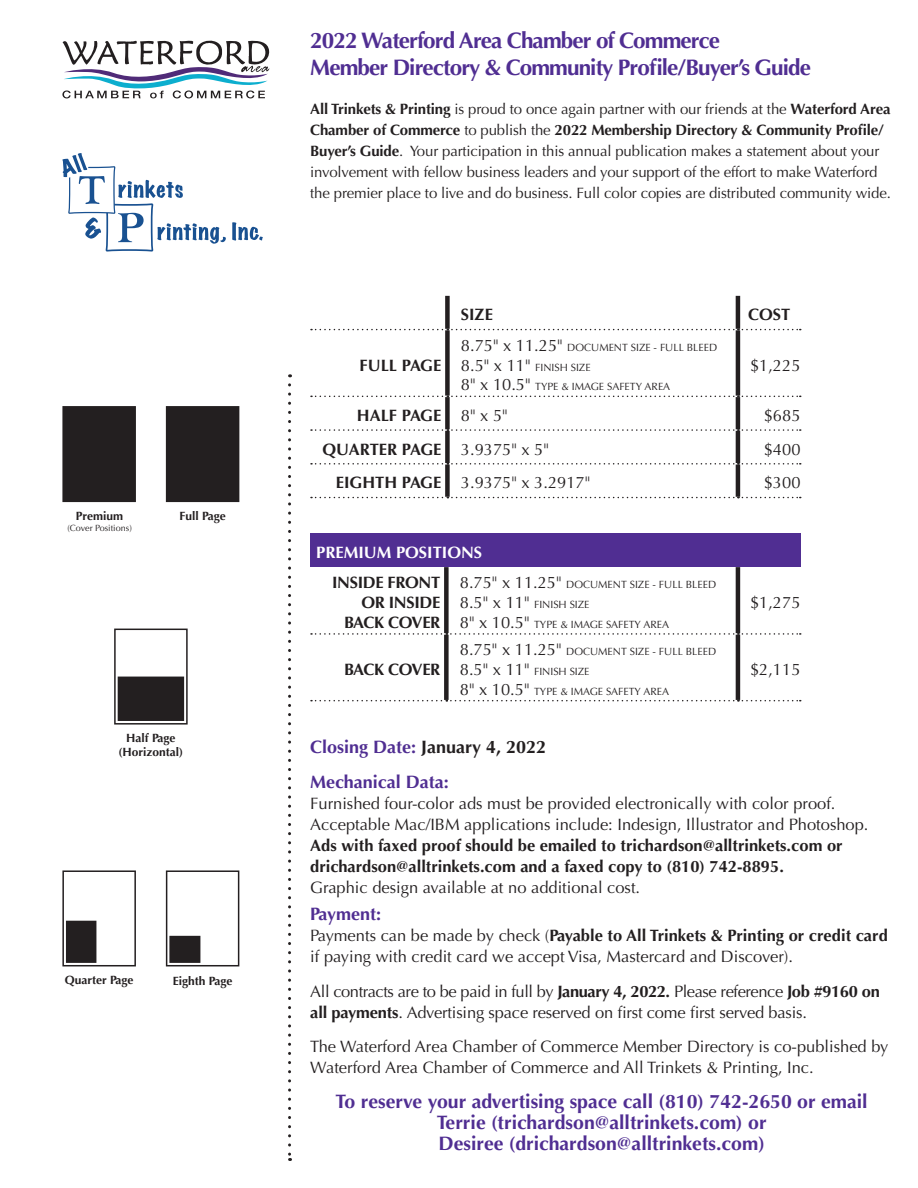
<style>
.page{position:relative;width:918px;height:1188px;background:#fff}
.page>*{position:absolute;margin:0;border:0;box-sizing:border-box;transform-origin:0 0}
.t1{font:700 22.5px "Optima";letter-spacing:-.04em;color:#502e92}
.t2{font:700 19.5px/21px "Optima";color:#502e92;text-align:center}
.t3{font:700 18px "Optima";color:#231f20}
.t4{font:700 18px "Optima";color:#502e92}
.t5{font:16.5px/21px "Optima";color:#231f20}
.t6{font:16.5px/21px "Optima";letter-spacing:-.02em;color:#231f20}
.t7{font:700 16.5px/19.8px "Optima";letter-spacing:-.02em;color:#231f20;text-align:right}
.t8{font:700 16.5px "Optima";color:#231f20}
.t9{font:700 16.5px "Optima";color:#fff}
.t10{font:15px/21px "Optima";letter-spacing:-.01em;color:#231f20}
.t11{font:700 12px "Optima";color:#231f20}
.t12{font:10.5px "Optima";color:#231f20}
.t13{font:9px "Optima";color:#231f20}
.s1{font-weight:700}
.s2{font-size:16.5px}
.s3{color:#502e92}
</style>
<div class="page">
<svg style="left:62px;top:41px;width:207px;height:57px"></svg>
<svg style="left:232px;top:222px;width:31px;height:19px"></svg>
<svg style="left:62px;top:153px;width:164px;height:99px"></svg>
<svg style="left:288px;top:385px;width:3px;height:776px"></svg>
<div style="left:62px;top:870px;width:74px;height:96px;border:2px solid #231f20"></div>
<div style="left:67px;top:921px;width:29px;height:41px;background:#231f20"></div>
<div style="left:66px;top:921px;width:30px;height:42px;border:2px solid #231f20"></div>
<div style="left:166px;top:870px;width:73px;height:96px;border:2px solid #231f20"></div>
<div style="left:170px;top:937px;width:30px;height:25px;background:#231f20"></div>
<div style="left:169px;top:936px;width:31px;height:27px;border:2px solid #231f20"></div>
<div style="left:114px;top:629px;width:74px;height:96px;border:2px solid #231f20"></div>
<div style="left:118px;top:677px;width:65px;height:43px;background:#231f20"></div>
<div style="left:118px;top:677px;width:66px;height:44px;border:2px solid #231f20"></div>
<div style="left:445px;top:330px;width:5px;height:66px;background:#231f20"></div>
<hr style="left:736px;top:330px;width:4px;height:66px;background:#231f20">
<div style="left:445px;top:397px;width:5px;height:32px;background:#231f20"></div>
<hr style="left:736px;top:397px;width:4px;height:32px;background:#231f20">
<div style="left:445px;top:431px;width:5px;height:32px;background:#231f20"></div>
<hr style="left:736px;top:431px;width:4px;height:32px;background:#231f20">
<div style="left:445px;top:465px;width:5px;height:32px;background:#231f20"></div>
<hr style="left:736px;top:465px;width:4px;height:32px;background:#231f20">
<svg style="left:311px;top:396px;width:490px;height:1px"></svg>
<svg style="left:311px;top:429px;width:490px;height:2px"></svg>
<svg style="left:311px;top:463px;width:490px;height:2px"></svg>
<svg style="left:311px;top:497px;width:490px;height:1px"></svg>
<div style="left:445px;top:296px;width:5px;height:33px;background:#231f20"></div>
<hr style="left:736px;top:296px;width:4px;height:33px;background:#231f20">
<svg style="left:311px;top:329px;width:490px;height:1px"></svg>
<div style="left:310px;top:533px;width:491px;height:34px;background:#502e92"></div>
<div style="left:444px;top:567px;width:5px;height:66px;background:#231f20"></div>
<hr style="left:736px;top:567px;width:4px;height:66px;background:#231f20">
<div style="left:444px;top:635px;width:5px;height:65px;background:#231f20"></div>
<hr style="left:736px;top:635px;width:4px;height:65px;background:#231f20">
<svg style="left:311px;top:633px;width:490px;height:2px"></svg>
<svg style="left:311px;top:700px;width:490px;height:1px"></svg>
<div style="left:63px;top:407px;width:72px;height:94px;background:#231f20"></div>
<div style="left:62px;top:406px;width:74px;height:96px;border:2px solid #231f20"></div>
<div style="left:167px;top:407px;width:72px;height:94px;background:#231f20"></div>
<div style="left:166px;top:406px;width:73px;height:96px;border:2px solid #231f20"></div>
<p class="t11" style="left:76px;top:509px;width:49px">Premium</p>
<p class="t13" style="left:67px;top:523px;width:66px">(Cover Positions)</p>
<p class="t11" style="left:180px;top:509px;width:48px">Full Page</p>
<p class="t11" style="left:126px;top:731px;width:51px">Half Page</p>
<p class="t11" style="left:119px;top:745px;width:66px">(Horizontal)</p>
<p class="t11" style="left:65px;top:973px;width:70px">Quarter Page</p>
<p class="t11" style="left:173px;top:974px;width:61px">Eighth Page</p>
<p class="t1" style="left:310px;top:27px;width:411px">2022 Waterford Area Chamber of Commerce</p>
<p class="t1" style="left:310px;top:54px;width:502px">Member Directory &amp; Community Profile/Buyer’s Guide</p>
<p class="t10" style="left:310px;top:98px;width:582px"><span class="s1">All Trinkets &amp; Printing</span> is proud to once again partner with our friends at the <span class="s1">Waterford Area Chamber of Commerce</span> to publish the <span class="s1">2022 Membership Directory &amp; Community Profile/ Buyer’s Guide</span>. Your participation in this annual publication makes a statement about your involvement with fellow business leaders and your support of the effort to make Waterford the premier place to live and do business. Full color copies are distributed community wide.</p>
<p class="t8" style="left:360px;top:355px;width:83px">FULL PAGE</p>
<p class="t7" style="left:461px;top:305px;width:34px">SIZE</p>
<p class="t7" style="left:748px;top:305px;width:44px">COST</p>
<p class="t12" style="left:461px;top:341px;width:258px"><span class="s2">8.75" x 11.25"</span> DOCUMENT SIZE - FULL BLEED</p>
<p class="t12" style="left:461px;top:361px;width:131px"><span class="s2">8.5" x 11"</span> FINISH SIZE</p>
<p class="t12" style="left:461px;top:381px;width:211px"><span class="s2">8" x 10.5"</span> TYPE &amp; IMAGE SAFETY AREA</p>
<p class="t5" style="left:750px;top:355px;width:52px">$1,225</p>
<p class="t8" style="left:357px;top:406px;width:86px">HALF PAGE</p>
<p class="t5" style="left:461px;top:405px;width:48px">8" x 5"</p>
<p class="t5" style="left:764px;top:405px;width:38px">$685</p>
<p class="t8" style="left:322px;top:439px;width:121px">QUARTER PAGE</p>
<p class="t5" style="left:461px;top:439px;width:90px">3.9375" x 5"</p>
<p class="t5" style="left:764px;top:439px;width:38px">$400</p>
<p class="t8" style="left:336px;top:473px;width:107px">EIGHTH PAGE</p>
<p class="t5" style="left:461px;top:472px;width:131px">3.9375" x 3.2917"</p>
<p class="t5" style="left:764px;top:472px;width:38px">$300</p>
<p class="t9" style="left:316px;top:543px;width:167px">PREMIUM POSITIONS</p>
<p class="t7" style="left:332px;top:573px;width:110px">INSIDE FRONT<br>OR INSIDE<br>BACK COVER</p>
<p class="t12" style="left:460px;top:579px;width:258px"><span class="s2">8.75" x 11.25"</span> DOCUMENT SIZE - FULL BLEED</p>
<p class="t12" style="left:460px;top:598px;width:131px"><span class="s2">8.5" x 11"</span> FINISH SIZE</p>
<p class="t12" style="left:460px;top:618px;width:211px"><span class="s2">8" x 10.5"</span> TYPE &amp; IMAGE SAFETY AREA</p>
<p class="t7" style="left:344px;top:660px;width:98px">BACK COVER</p>
<p class="t12" style="left:460px;top:645px;width:258px"><span class="s2">8.75" x 11.25"</span> DOCUMENT SIZE - FULL BLEED</p>
<p class="t12" style="left:460px;top:665px;width:131px"><span class="s2">8.5" x 11"</span> FINISH SIZE</p>
<p class="t12" style="left:460px;top:685px;width:211px"><span class="s2">8" x 10.5"</span> TYPE &amp; IMAGE SAFETY AREA</p>
<p class="t5" style="left:750px;top:592px;width:52px">$1,275</p>
<p class="t5" style="left:750px;top:659px;width:52px">$2,115</p>
<p class="t3" style="left:310px;top:737px;width:237px"><span class="s3">Closing Date:</span> January 4, 2022</p>
<p class="t4" style="left:310px;top:771px;width:140px">Mechanical Data:</p>
<p class="t5" style="left:310px;top:793px;width:560px">Furnished four-color ads must be provided electronically with color proof.<br>Acceptable Mac/IBM applications include: Indesign, Illustrator and Photoshop.<br><span class="s1">Ads with faxed proof should be emailed to trichardson@alltrinkets.com or drichardson@alltrinkets.com and a faxed copy to (810) 742-8895.<br></span>Graphic design available at no additional cost.</p>
<p class="t4" style="left:310px;top:904px;width:72px">Payment:</p>
<p class="t5" style="left:310px;top:926px;width:579px">Payments can be made by check (<span class="s1">Payable to All Trinkets &amp; Printing or credit card </span>if paying with credit card we accept Visa, Mastercard and Discover).</p>
<p class="t6" style="left:310px;top:981px;width:571px">All contracts are to be paid in full by <span class="s1">January 4, 2022.</span> Please reference <span class="s1">Job #9160 on all payments</span>. Advertising space reserved on first come first served basis.</p>
<p class="t5" style="left:310px;top:1037px;width:580px">The Waterford Area Chamber of Commerce Member Directory is co-published by<br>Waterford Area Chamber of Commerce and All Trinkets &amp; Printing, Inc.</p>
<p class="t2" style="left:336px;top:1091px;width:534px">To reserve your advertising space call (810) 742-2650 or email<br>Terrie (trichardson@alltrinkets.com) or<br>Desiree (drichardson@alltrinkets.com)</p>
</div>
